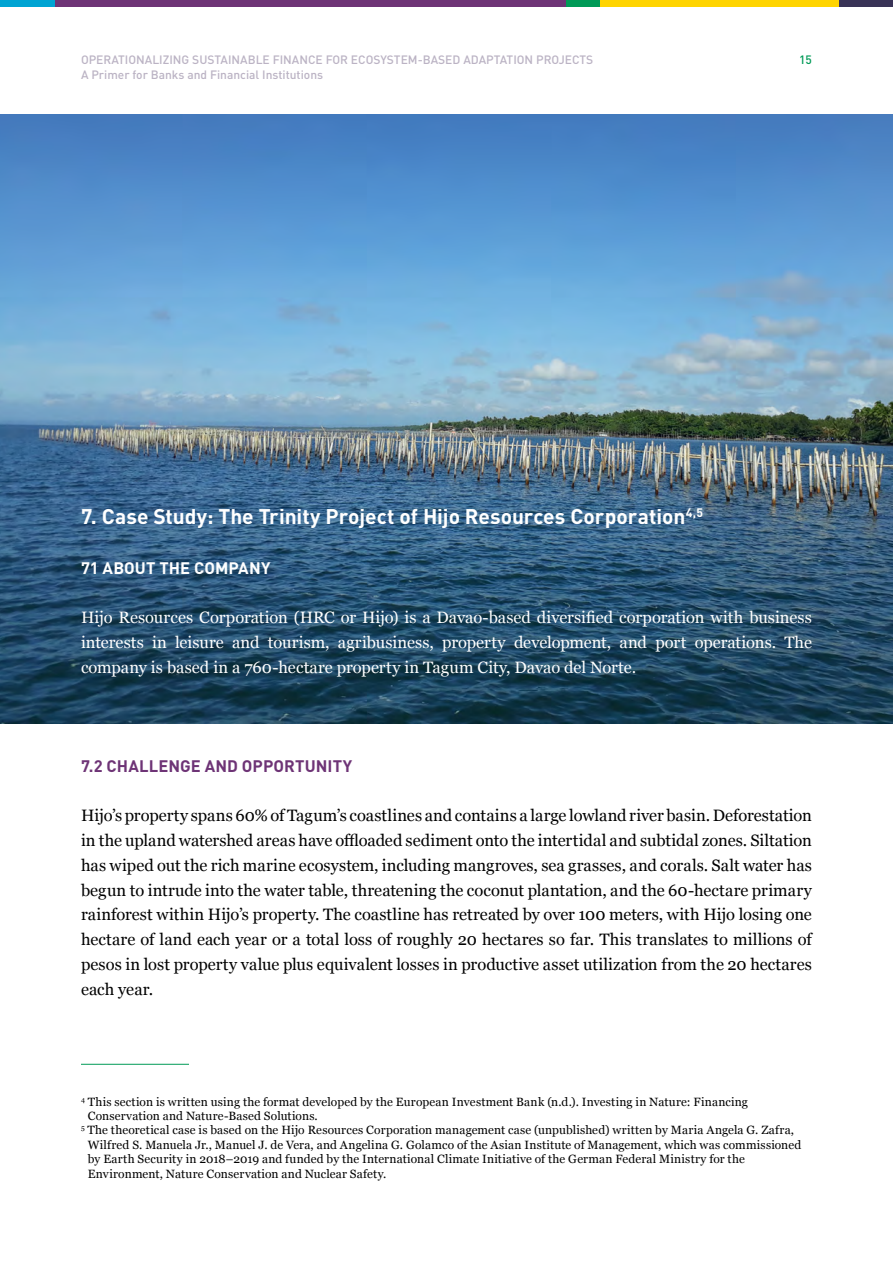
<style>
.page{position:relative;width:893px;height:1263px;background:#fff}
.page>*{position:absolute;margin:0;border:0;box-sizing:border-box;transform-origin:0 0}
.t1{font:700 21px "DIN";color:#fff}
.t2{font:16.5px/24.8px "Georgia";letter-spacing:.005em;color:#000;text-align:justify}
.t3{font:16.5px/24.8px "Georgia";color:#fff;text-align:justify}
.t4{font:700 16.5px "DIN";letter-spacing:.005em;color:#6e3476}
.t5{font:700 16.5px "DIN";letter-spacing:.005em;color:#fff}
.t6{font:12px "Georgia";letter-spacing:.015em;color:#000}
.t7{font:500 12px/14.4px "DIN";color:#bbb3c4}
.t8{font:500 12px "DIN";color:#009a57}
</style>
<div class="page">
<div style="left:0;top:0;width:55px;height:7px;background:#00a4d3"></div>
<div style="left:55px;top:0;width:511px;height:7px;background:#6e3476"></div>
<div style="left:566px;top:0;width:34px;height:7px;background:#009a57"></div>
<div style="left:839px;top:0;width:54px;height:7px;background:#393357"></div>
<div style="left:600px;top:0;width:239px;height:7px;background:#ffd400"></div>
<img style="left:0;top:115px;width:893px;height:608px">
<hr style="left:81px;top:1064px;width:108px;height:1px;background:#009a57">
<p class="t7" style="left:81px;top:52px;width:514px">OPERATIONALIZING SUSTAINABLE FINANCE FOR ECOSYSTEM-BASED ADAPTATION PROJECTS<br>A Primer for Banks and Financial Institutions</p>
<p class="t8" style="left:799px;top:52px;width:14px">15</p>
<p class="t1" style="left:81px;top:503px;width:623px">7. Case Study: The Trinity Project of Hijo Resources Corporation<sup>4,5</sup></p>
<p class="t5" style="left:81px;top:557px;width:191px">71 ABOUT THE COMPANY</p>
<p class="t3" style="left:81px;top:605px;width:732px">Hijo Resources Corporation (HRC or Hijo) is a Davao-based diversified corporation with business interests in leisure and tourism, agribusiness, property development, and port operations. The company is based in a 760-hectare property in Tagum City, Davao del Norte.</p>
<p class="t4" style="left:81px;top:755px;width:273px">7.2 CHALLENGE AND OPPORTUNITY</p>
<p class="t2" style="left:81px;top:803px;width:732px">Hijo’s property spans 60% of Tagum’s coastlines and contains a large lowland river basin. Deforestation in the upland watershed areas have offloaded sediment onto the intertidal and subtidal zones. Siltation has wiped out the rich marine ecosystem, including mangroves, sea grasses, and corals. Salt water has begun to intrude into the water table, threatening the coconut plantation, and the 60-hectare primary rainforest within Hijo’s property. The coastline has retreated by over 100 meters, with Hijo losing one hectare of land each year or a total loss of roughly 20 hectares so far. This translates to millions of pesos in lost property value plus equivalent losses in productive asset utilization from the 20 hectares each year.</p>
<p class="t6" style="left:81px;top:1093px;width:669px"><sup>4</sup> This section is written using the format developed by the European Investment Bank (n.d.). Investing in Nature: Financing</p>
<p class="t6" style="left:88px;top:1107px;width:232px">Conservation and Nature-Based Solutions.</p>
<p class="t6" style="left:81px;top:1121px;width:715px"><sup>5</sup> The theoretical case is based on the Hijo Resources Corporation management case (unpublished) written by Maria Angela G. Zafra,</p>
<p class="t6" style="left:88px;top:1136px;width:715px">Wilfred S. Manuela Jr., Manuel J. de Vera, and Angelina G. Golamco of the Asian Institute of Management, which was commissioned</p>
<p class="t6" style="left:88px;top:1150px;width:659px">by Earth Security in 2018–2019 and funded by the International Climate Initiative of the German Federal Ministry for the</p>
<p class="t6" style="left:88px;top:1165px;width:300px">Environment, Nature Conservation and Nuclear Safety.</p>
</div>
